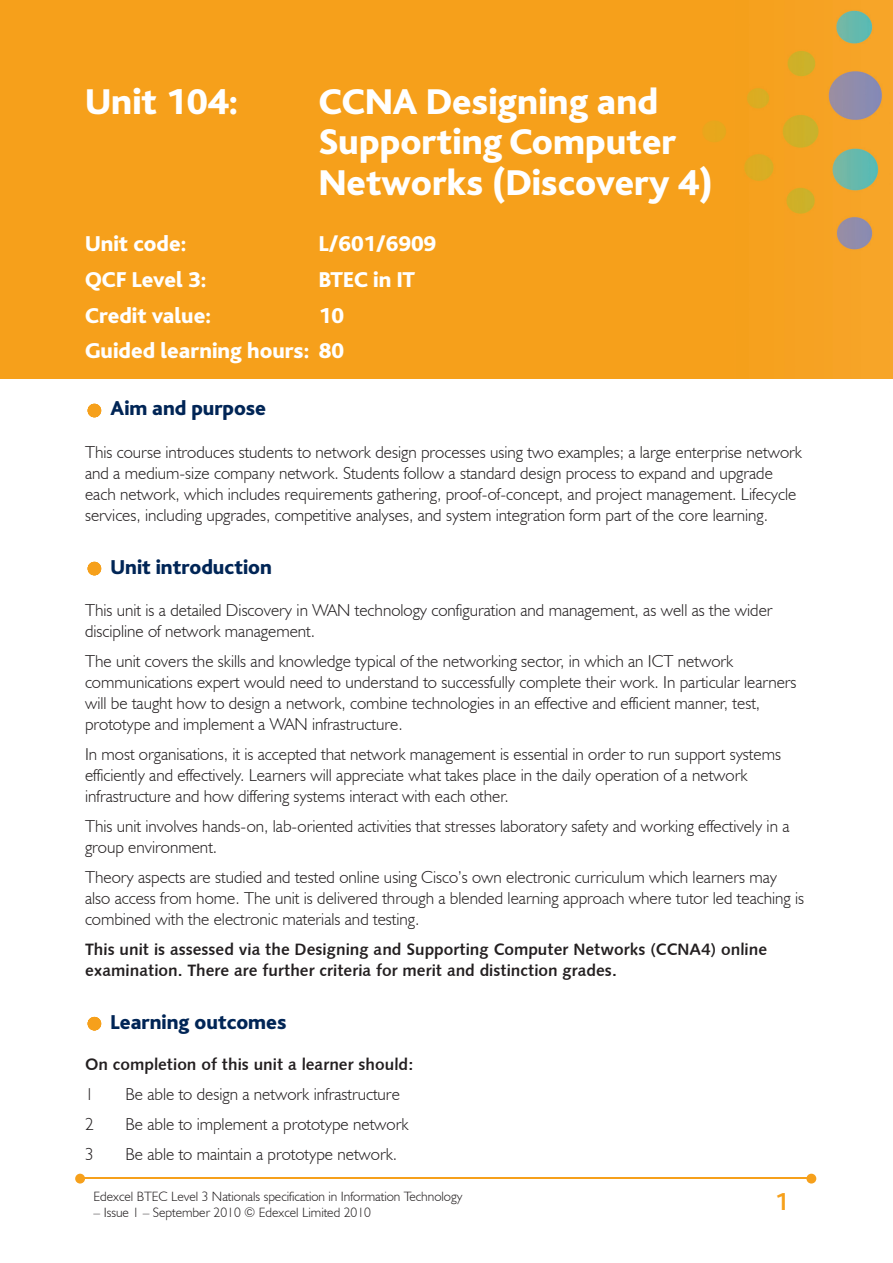
<style>
.page{position:relative;width:893px;height:1263px;background:#fff}
.page>*{position:absolute;margin:0;border:0;box-sizing:border-box;transform-origin:0 0}
.t1{font:800 37.5px/40.5px "Bliss";color:#fff}
.t2{font:700 25.5px "Bliss";color:#f6a01b}
.t3{font:800 22.5px/35.7px "Bliss";color:#fff;text-align:right}
.t4{font:800 21px "Bliss";color:#002556}
.t5{font:300 17.25px/21px "Humanist 521 BT";color:#231f20}
.t6{font:16.5px/21px "Humanist 531 BT Bold A";color:#231f20}
.t7{font:300 13.5px "Humanist 521 BT";color:#231f20}
</style>
<div class="page">
<img style="left:0;top:0;width:893px;height:378px">
<hr style="left:83px;top:1178px;width:727px;height:1px;background:#f6a01b">
<svg style="left:806px;top:1174px;width:10px;height:9px"></svg>
<svg style="left:75px;top:1174px;width:10px;height:9px"></svg>
<svg style="left:88px;top:404px;width:13px;height:13px"></svg>
<svg style="left:88px;top:562px;width:13px;height:13px"></svg>
<svg style="left:88px;top:1017px;width:13px;height:13px"></svg>
<h1 class="t1" style="left:85px;top:82px;width:155px">Unit 104:</h1>
<h1 class="t1" style="left:319px;top:82px;width:396px">CCNA Designing and<br>Supporting Computer<br>Networks (Discovery 4)</h1>
<h3 class="t3" style="left:85px;top:227px;width:103px">Unit code:</h3>
<h3 class="t3" style="left:319px;top:227px;width:119px">L/601/6909</h3>
<h3 class="t3" style="left:85px;top:262px;width:123px">QCF Level 3:</h3>
<h3 class="t3" style="left:319px;top:262px;width:98px">BTEC in IT</h3>
<h3 class="t3" style="left:85px;top:298px;width:128px">Credit value:</h3>
<h3 class="t3" style="left:85px;top:298px;width:261px">10<br>Guided learning hours: 80</h3>
<p class="t4" style="left:111px;top:398px;width:157px">Aim and purpose</p>
<p class="t5" style="left:85px;top:441px;width:718px">This course introduces students to network design processes using two examples; a large enterprise network and a medium-size company network. Students follow a standard design process to expand and upgrade each network, which includes requirements gathering, proof-of-concept, and project management. Lifecycle services, including upgrades, competitive analyses, and system integration form part of the core learning.</p>
<p class="t4" style="left:111px;top:556px;width:163px">Unit introduction</p>
<p class="t5" style="left:85px;top:599px;width:689px">This unit is a detailed Discovery in WAN technology configuration and management, as well as the wider discipline of network management.</p>
<p class="t5" style="left:85px;top:650px;width:713px">The unit covers the skills and knowledge typical of the networking sector, in which an ICT network communications expert would need to understand to successfully complete their work. In particular learners will be taught how to design a network, combine technologies in an effective and efficient manner, test, prototype and implement a WAN infrastructure.</p>
<p class="t5" style="left:85px;top:743px;width:697px">In most organisations, it is accepted that network management is essential in order to run support systems efficiently and effectively. Learners will appreciate what takes place in the daily operation of a network infrastructure and how differing systems interact with each other.</p>
<p class="t5" style="left:85px;top:815px;width:706px">This unit involves hands-on, lab-oriented activities that stresses laboratory safety and working effectively in a group environment.</p>
<p class="t5" style="left:85px;top:866px;width:721px">Theory aspects are studied and tested online using Cisco’s own electronic curriculum which learners may also access from home. The unit is delivered through a blended learning approach where tutor led teaching is combined with the electronic materials and testing.</p>
<p class="t6" style="left:85px;top:939px;width:683px">This unit is assessed via the Designing and Supporting Computer Networks (CCNA4) online examination. There are further criteria for merit and distinction grades.</p>
<p class="t4" style="left:111px;top:1011px;width:177px">Learning outcomes</p>
<p class="t6" style="left:85px;top:1053px;width:330px">On completion of this unit a learner should:</p>
<p class="t5" style="left:85px;top:1083px;width:10px">1</p>
<p class="t5" style="left:125px;top:1083px;width:276px">Be able to design a network infrastructure</p>
<p class="t5" style="left:85px;top:1113px;width:10px">2</p>
<p class="t5" style="left:125px;top:1113px;width:285px">Be able to implement a prototype network</p>
<p class="t5" style="left:85px;top:1143px;width:10px">3</p>
<p class="t5" style="left:125px;top:1143px;width:273px">Be able to maintain a prototype network.</p>
<p class="t7" style="left:94px;top:1188px;width:370px">Edexcel BTEC Level 3 Nationals specification in Information Technology</p>
<p class="t7" style="left:94px;top:1204px;width:279px">– Issue 1 – September 2010 © Edexcel Limited 2010</p>
<h2 class="t2" style="left:775px;top:1189px;width:15px">1</h2>
</div>
